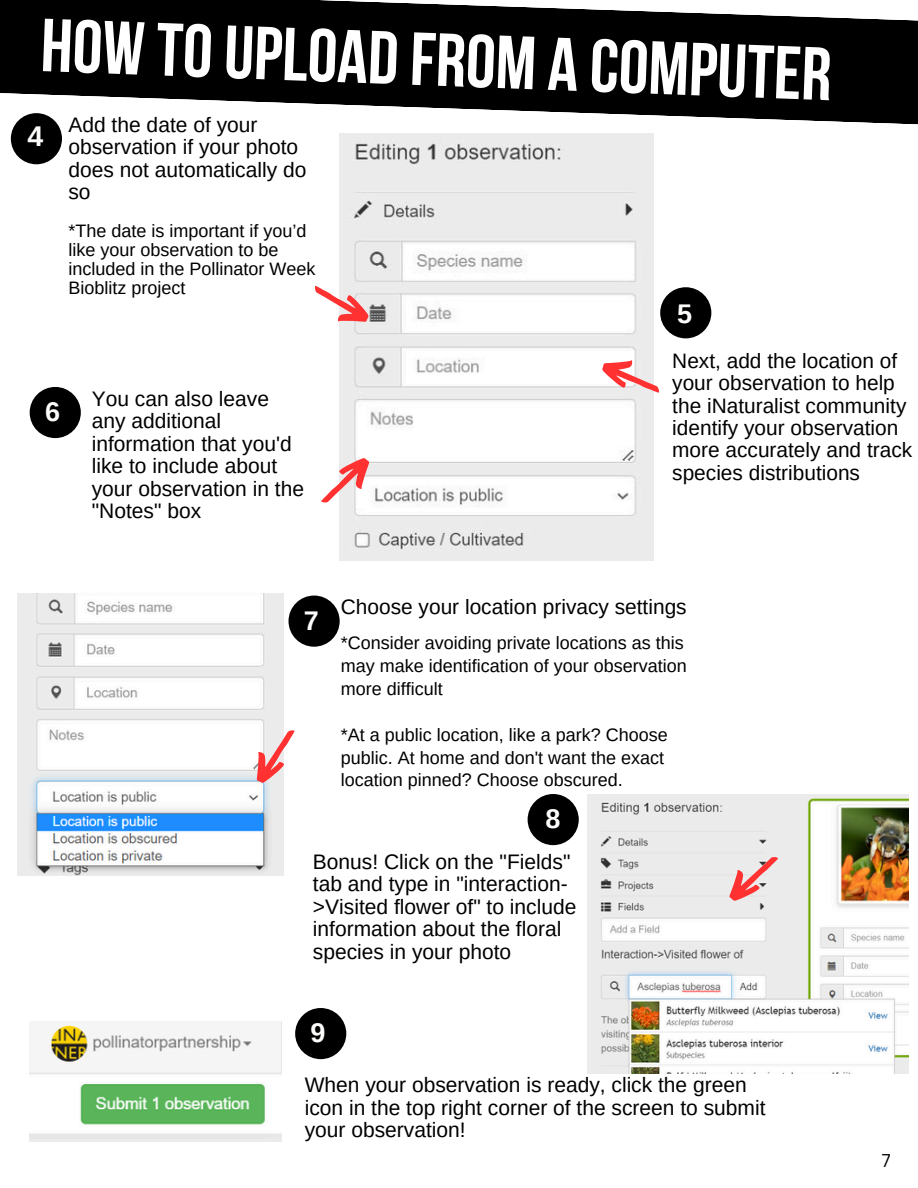
<style>
.page{position:relative;width:918px;height:1188px;background:#fff}
.page>*{position:absolute;margin:0;border:0;box-sizing:border-box;transform-origin:0 0}
.t1{font:700 75px "Bebas Neue";color:#fff}
.t2{font:700 28.5px "Arimo";color:#fcfcfa}
.t3{font:700 27px "Arimo";color:#fcfcfa}
.t4{font:21px/22.5px "Arimo";color:#000}
.t5{font:20.85px/22.4px "Arimo";color:#000}
.t6{font:18px/23px "Arimo";color:#000}
.t7{font:18px "Canva Sans";color:#000}
</style>
<div class="page">
<svg style="left:0;top:0;width:918px;height:125px;fill:#000"></svg>
<img style="left:340px;top:133px;width:314px;height:428px">
<svg style="left:315px;top:276px;width:59px;height:59px"></svg>
<img style="left:587px;top:794px;width:321px;height:279px">
<img style="left:18px;top:593px;width:265px;height:283px">
<svg style="left:244px;top:721px;width:51px;height:67px"></svg>
<svg style="left:598px;top:349px;width:62px;height:55px"></svg>
<div style="left:11px;top:113px;width:51px;height:51px;background:#000;border-radius:50%"></div>
<div style="left:660px;top:287px;width:51px;height:51px;background:#000;border-radius:50%"></div>
<div style="left:30px;top:387px;width:51px;height:51px;background:#000;border-radius:50%"></div>
<div style="left:528px;top:794px;width:51px;height:51px;background:#000;border-radius:50%"></div>
<svg style="left:321px;top:452px;width:59px;height:62px"></svg>
<div style="left:289px;top:596px;width:51px;height:51px;background:#000;border-radius:50%"></div>
<img style="left:30px;top:1025px;width:251px;height:116px">
<div style="left:295px;top:1008px;width:51px;height:51px;background:#000;border-radius:50%"></div>
<svg style="left:719px;top:845px;width:67px;height:62px"></svg>
<p class="t1" style="left:42px;top:16px;width:793px;rotate:2deg">How toupload from a computer</p>
<p class="t4" style="left:68px;top:113px;width:240px">Add the date of your observation if your photo does not automatically do so</p>
<h2 class="t6" style="left:68px;top:221px;width:248px;line-height:19.2px">*The date is important if you’d like your observation to be included in the Pollinator Week<br>Bioblitz project</h2>
<p class="t2" style="left:28px;top:120px;width:17px">4</p>
<p class="t3" style="left:45px;top:397px;width:17px">6</p>
<p class="t4" style="left:92px;top:387px;width:214px">You can also leave any additional information that you'd like to include about your observation in the "Notes" box</p>
<p class="t3" style="left:677px;top:298px;width:17px">5</p>
<p class="t5" style="left:672px;top:350px;width:241px">Next, add the location of your observation to help the iNaturalist community identify your observation more accurately and track species distributions</p>
<h2 class="t3" style="left:304px;top:605px;width:17px">7</h2>
<p class="t5" style="left:341px;top:596px;width:347px">Choose your location privacy settings</p>
<p class="t6" style="left:341px;top:631px;width:347px">*Consider avoiding private locations as this may make identification of your observation more difficult</p>
<h2 class="t6" style="left:341px;top:723px;width:329px">*At a public location, like a park? Choose public. At home and don't want the exact location pinned? Choose obscured.</h2>
<p class="t3" style="left:545px;top:804px;width:17px">8</p>
<p class="t4" style="left:313px;top:850px;width:265px">Bonus! Click on the "Fields" tab and type in "interaction-&gt;Visited flower of" to include information about the floral species in your photo</p>
<p class="t3" style="left:311px;top:1018px;width:17px">9</p>
<p class="t4" style="left:305px;top:1074px;width:462px">When your observation is ready, click the green icon in the top right corner of the screen to submit your observation!</p>
<p class="t7" style="left:882px;top:1148px;width:10px">7</p>
</div>
